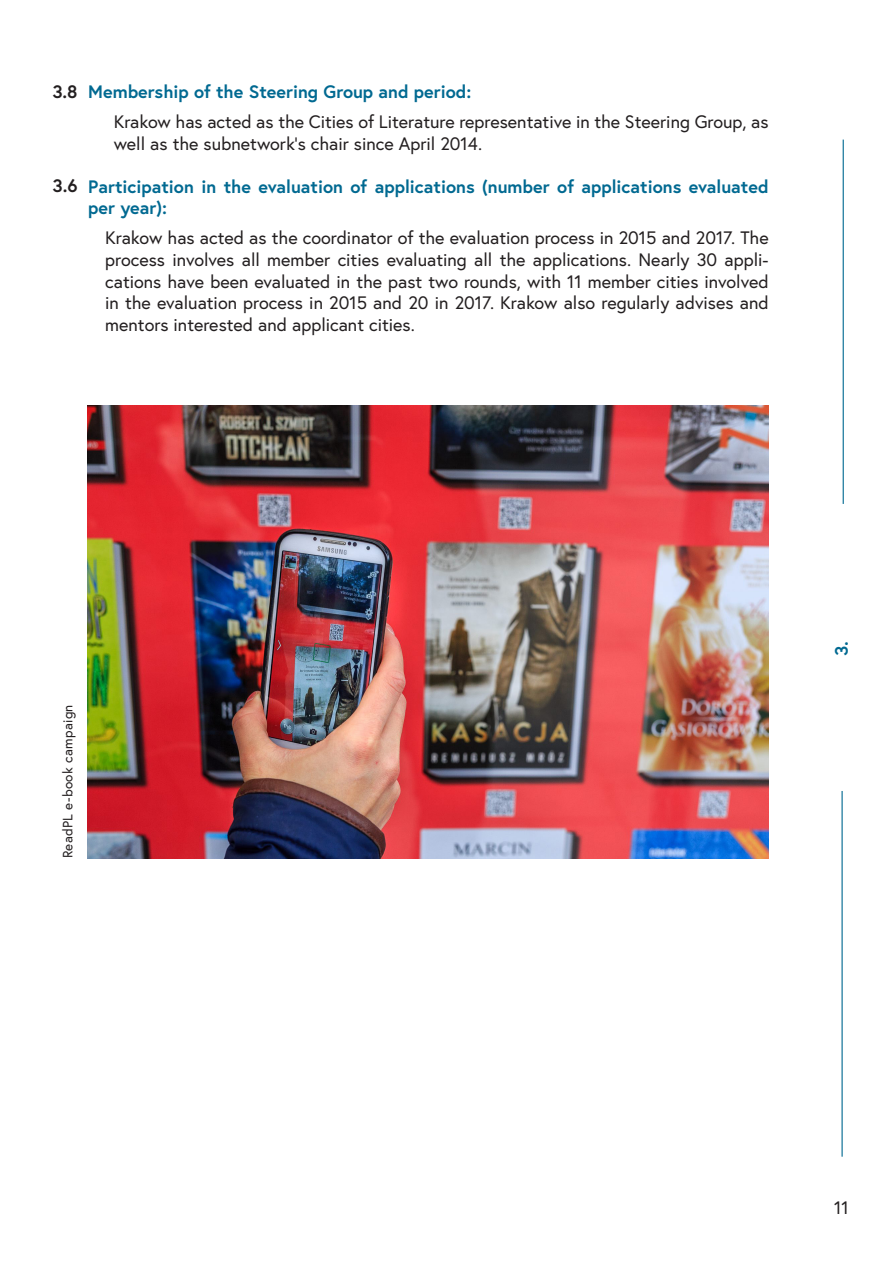
<style>
.page{position:relative;width:893px;height:1263px;background:#fff}
.page>*{position:absolute;margin:0;border:0;box-sizing:border-box;transform-origin:0 0}
.Tekst_Podstawowy{font:18px/21.6px "Europa";color:#231f20}
.Tekst_Podstawowy-2{font:700 18px/21.6px "Europa";color:#006991}
.Tekst_Podstawowy-3{font:700 18px "Europa";color:#231f20}
.t1{font:13.5px "Europa";letter-spacing:.025em;color:#231f20}
</style>
<div class="page">
<hr style="left:843px;top:140px;width:1px;height:364px;background:#006991">
<hr style="left:841px;top:791px;width:2px;height:366px;background:#006991">
<img style="left:88px;top:405px;width:681px;height:453px">
<p class="Tekst_Podstawowy-3" style="left:52px;top:79px;width:27px">3.8</p>
<p class="Tekst_Podstawowy-3" style="left:53px;top:173px;width:27px">3.6</p>
<p class="Tekst_Podstawowy-2" style="left:88px;top:80px;width:385px">Membership of the Steering Group and period:</p>
<p class="Tekst_Podstawowy" style="left:114px;top:110px;width:656px">Krakow has acted as the Cities of Literature representative in the Steering Group, as well as the subnetwork’s chair since April 2014.</p>
<p class="Tekst_Podstawowy-2" style="left:88px;top:175px;width:682px">Participation in the evaluation of applications (number of applications evaluated per year):</p>
<p class="Tekst_Podstawowy" style="left:105px;top:227px;width:665px;text-align:justify">Krakow has acted as the coordinator of the evaluation process in 2015 and 2017. The process involves all member cities evaluating all the applications. Nearly 30 appli&shy;cations have been evaluated in the past two rounds, with 11 member cities involved in the evaluation process in 2015 and 20 in 2017. Krakow also regularly advises and mentors interested and applicant cities.</p>
<p class="t1" style="left:59px;top:858px;width:155px;rotate:-90deg">ReadPL e-book campaign</p>
<p class="Tekst_Podstawowy-2" style="left:830px;top:656px;width:16px;rotate:-90deg">3.</p>
<p class="Tekst_Podstawowy" style="left:834px;top:1197px;width:16px">11</p>
</div>
